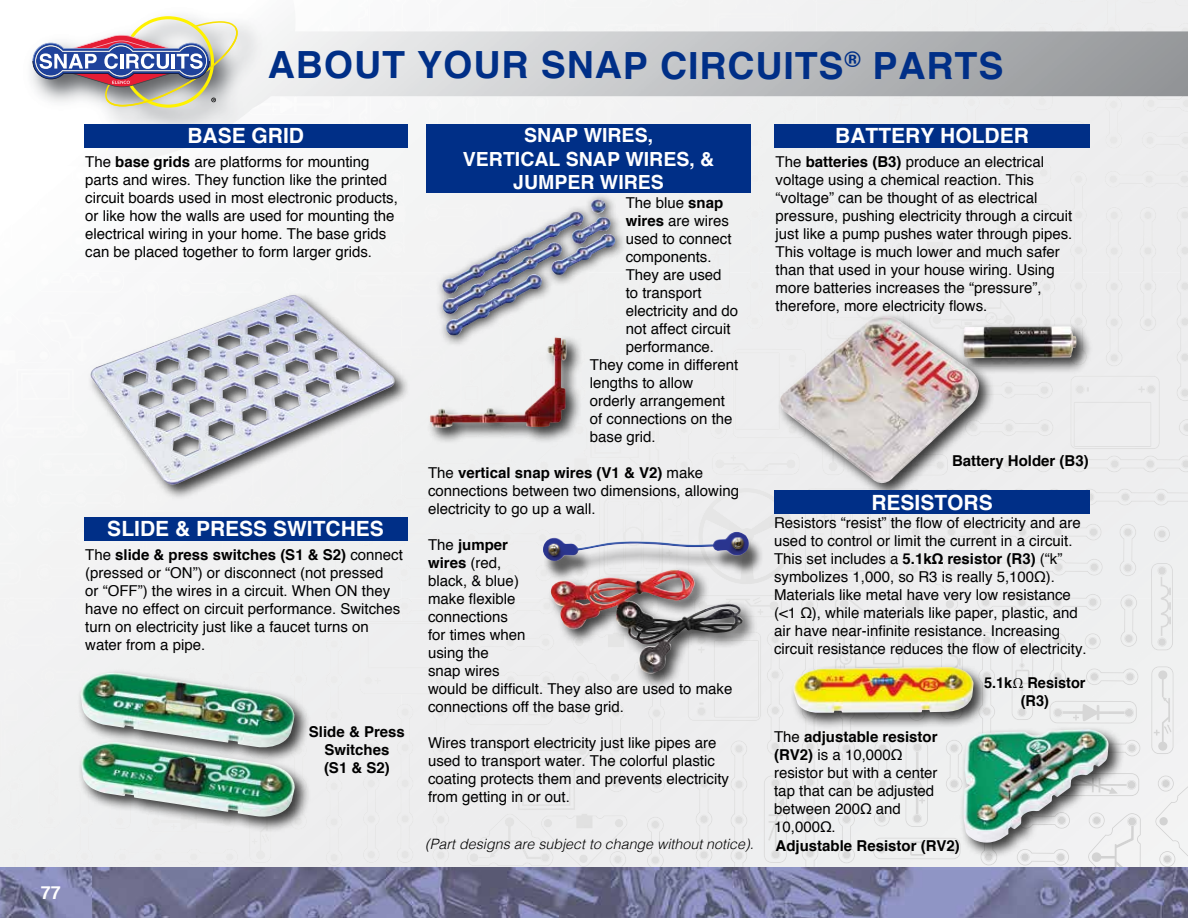
<style>
.page{position:relative;width:1188px;height:918px;background:#fff}
.page>*{position:absolute;margin:0;border:0;box-sizing:border-box;transform-origin:0 0}
.t1{font:700 37.5px "Helvetica";letter-spacing:.02em;color:#002f87}
.t2{font:700 21px "Helvetica";color:#fff}
.t3{font:700 19.5px/23.4px "Helvetica";color:#fff;text-align:center}
.t4{font:700 18px "Helvetica";color:#fff}
.t5{font:15px/18px "Helvetica";color:#000}
.t6{font:700 15px/18px "Helvetica";color:#000;text-align:center}
.t7{font:italic 300 14.25px "Helvetica";color:#000}
.s1{font-weight:700}
.s2{font-family:"Minion Pro";font-weight:400}
</style>
<div class="page">
<img style="left:869px;top:650px;width:304px;height:217px">
<img style="left:995px;top:439px;width:193px;height:72px">
<div style="left:895px;top:511px;width:293px;height:87px;background:#eeeeef"></div>
<div style="left:401px;top:598px;width:146px;height:34px;background:#eeeeef"></div>
<div style="left:763px;top:584px;width:106px;height:283px;background:#eeeeef"></div>
<img style="left:291px;top:632px;width:669px;height:197px">
<img style="left:802px;top:564px;width:370px;height:120px">
<img style="left:326px;top:690px;width:492px;height:177px">
<div style="left:290px;top:635px;width:375px;height:195px;background:#ededee"></div>
<img style="left:688px;top:631px;width:307px;height:125px">
<img style="left:905px;top:560px;width:268px;height:90px">
<div style="left:143px;top:484px;width:752px;height:100px;background:#eeeeef"></div>
<img style="left:142px;top:289px;width:159px;height:218px">
<div style="left:583px;top:207px;width:605px;height:232px;background:#eeeeef"></div>
<div style="left:746px;top:289px;width:52px;height:41px;background:#eeeeef"></div>
<div style="left:10px;top:166px;width:862px;height:123px;background:#f5f6f6"></div>
<div style="left:751px;top:166px;width:192px;height:20px;background:#eeeff0"></div>
<img style="left:133px;top:0;width:1055px;height:166px">
<img style="left:30px;top:4px;width:241px;height:120px">
<svg style="left:32px;top:16px;width:208px;height:92px"></svg>
<img style="left:0;top:867px;width:1188px;height:51px">
<div style="left:84px;top:124px;width:324px;height:24px;background:#002f87"></div>
<div style="left:77px;top:669px;width:234px;height:164px;background:#000;opacity:.75"></div>
<img style="left:79px;top:673px;width:216px;height:144px">
<div style="left:84px;top:517px;width:323px;height:24px;background:#002f87"></div>
<div style="left:87px;top:292px;width:324px;height:209px;background:#000;opacity:.75"></div>
<img style="left:89px;top:295px;width:306px;height:190px">
<div style="left:427px;top:124px;width:324px;height:69px;background:#002f87"></div>
<div style="left:435px;top:192px;width:192px;height:155px;background:#000;opacity:.75"></div>
<img style="left:442px;top:200px;width:174px;height:114px">
<div style="left:547px;top:567px;width:211px;height:123px;background:#000;opacity:.75"></div>
<img style="left:550px;top:582px;width:194px;height:92px">
<div style="left:543px;top:537px;width:221px;height:45px;background:#000;opacity:.6"></div>
<img style="left:543px;top:532px;width:207px;height:30px">
<div style="left:426px;top:334px;width:157px;height:110px;background:#000;opacity:.75"></div>
<img style="left:430px;top:338px;width:137px;height:90px">
<div style="left:774px;top:124px;width:316px;height:24px;background:#002f87"></div>
<div style="left:777px;top:313px;width:218px;height:186px;background:#000;opacity:.75"></div>
<img style="left:780px;top:316px;width:200px;height:168px">
<div style="left:960px;top:322px;width:133px;height:53px;background:#000;opacity:.75"></div>
<img style="left:963px;top:326px;width:113px;height:33px">
<div style="left:774px;top:490px;width:316px;height:23px;background:#002f87"></div>
<div style="left:790px;top:663px;width:200px;height:66px;background:#000;opacity:.75"></div>
<img style="left:791px;top:667px;width:183px;height:46px">
<div style="left:960px;top:726px;width:165px;height:133px;background:#000;opacity:.75"></div>
<img style="left:963px;top:729px;width:146px;height:114px">
<p class="t4" style="left:41px;top:878px;width:22px">77</p>
<h1 class="t1" style="left:268px;top:35px;width:737px">ABOUT YOUR SNAP CIRCUITS<sup>®</sup> PARTS</h1>
<h2 class="t2" style="left:187px;top:119px;width:118px">BASE GRID</h2>
<p class="t5" style="left:85px;top:154px;width:314px">The <span class="s1">base grids</span> are platforms for mounting parts and wires. They function like the printed circuit boards used in most electronic products, or like how the walls are used for mounting the electrical wiring in your home. The base grids can be placed together to form larger grids.</p>
<h2 class="t2" style="left:107px;top:512px;width:278px">SLIDE &amp; PRESS SWITCHES</h2>
<p class="t5" style="left:85px;top:547px;width:319px">The <span class="s1">slide &amp; press switches (S1 &amp; S2)</span> connect (pressed or “ON”) or disconnect (not pressed<br>or “OFF”) the wires in a circuit. When ON they have no effect on circuit performance. Switches turn on electricity just like a faucet turns on water from a pipe.</p>
<p class="t6" style="left:309px;top:723px;width:97px">Slide &amp; Press<br>Switches<br>(S1 &amp; S2)</p>
<h3 class="t3" style="left:463px;top:124px;width:253px">SNAP WIRES,<br>VERTICAL SNAP WIRES, &amp;<br>JUMPER WIRES</h3>
<p class="t5" style="left:626px;top:195px;width:99px">The blue <span class="s1">snap</span></p>
<p class="t5" style="left:626px;top:213px;width:105px"><span class="s1">wires</span> are wires</p>
<p class="t5" style="left:626px;top:231px;width:107px">used to connect</p>
<p class="t5" style="left:626px;top:249px;width:87px">components.</p>
<p class="t5" style="left:626px;top:267px;width:97px">They are used</p>
<p class="t5" style="left:626px;top:285px;width:77px">to transport</p>
<p class="t5" style="left:626px;top:303px;width:114px">electricity and do</p>
<p class="t5" style="left:626px;top:321px;width:107px">not affect circuit</p>
<p class="t5" style="left:626px;top:339px;width:90px">performance.</p>
<p class="t5" style="left:590px;top:357px;width:150px">They come in different</p>
<p class="t5" style="left:590px;top:375px;width:105px">lengths to allow</p>
<p class="t5" style="left:590px;top:393px;width:137px">orderly arrangement</p>
<p class="t5" style="left:590px;top:411px;width:144px">of connections on the</p>
<p class="t5" style="left:590px;top:429px;width:67px">base grid.</p>
<p class="t5" style="left:428px;top:465px;width:312px">The <span class="s1">vertical snap wires (V1 &amp; V2)</span> make connections between two dimensions, allowing electricity to go up a wall.</p>
<p class="t5" style="left:428px;top:537px;width:306px">The <span class="s1">jumper<br>wires</span> (red,<br>black, &amp; blue)<br>make flexible<br>connections<br>for times when<br>using the<br>snap wires<br>would be difficult. They also are used to make connections off the base grid.</p>
<p class="t5" style="left:428px;top:735px;width:302px">Wires transport electricity just like pipes are used to transport water. The colorful plastic coating protects them and prevents electricity from getting in or out.</p>
<p class="t7" style="left:425px;top:832px;width:330px">(Part designs are subject to change without notice).</p>
<h2 class="t2" style="left:835px;top:119px;width:195px">BATTERY HOLDER</h2>
<p class="t5" style="left:776px;top:154px;width:298px">The <span class="s1">batteries (B3)</span> produce an electrical voltage using a chemical reaction. This “voltage” can be thought of as electrical pressure, pushing electricity through a circuit just like a pump pushes water through pipes.<br>This voltage is much lower and much safer than that used in your house wiring. Using more batteries increases the “pressure”, therefore, more electricity flows.</p>
<p class="t6" style="left:952px;top:452px;width:138px">Battery Holder (B3)</p>
<h2 class="t2" style="left:871px;top:486px;width:123px">RESISTORS</h2>
<p class="t5" style="left:774px;top:514px;width:314px">Resistors “resist” the flow of electricity and are used to control or limit the current in a circuit.<br>This set includes a <span class="s1">5.1kΩ resistor (R3)</span> (“k” symbolizes 1,000, so R3 is really 5,100Ω).<br>Materials like metal have very low resistance (&lt;1 Ω), while materials like paper, plastic, and air have near-infinite resistance. Increasing circuit resistance reduces the flow of electricity.</p>
<p class="t6" style="left:984px;top:674px;width:103px">5.1k<span class="s2">Ω</span> Resistor (R3)</p>
<p class="t5" style="left:774px;top:728px;width:165px">The <span class="s1">adjustable resistor (RV2)</span> is a 10,000Ω resistor but with a center tap that can be adjusted between 200Ω and<br>10,000Ω.</p>
<p class="t6" style="left:776px;top:837px;width:186px">Adjustable Resistor (RV2)</p>
</div>
